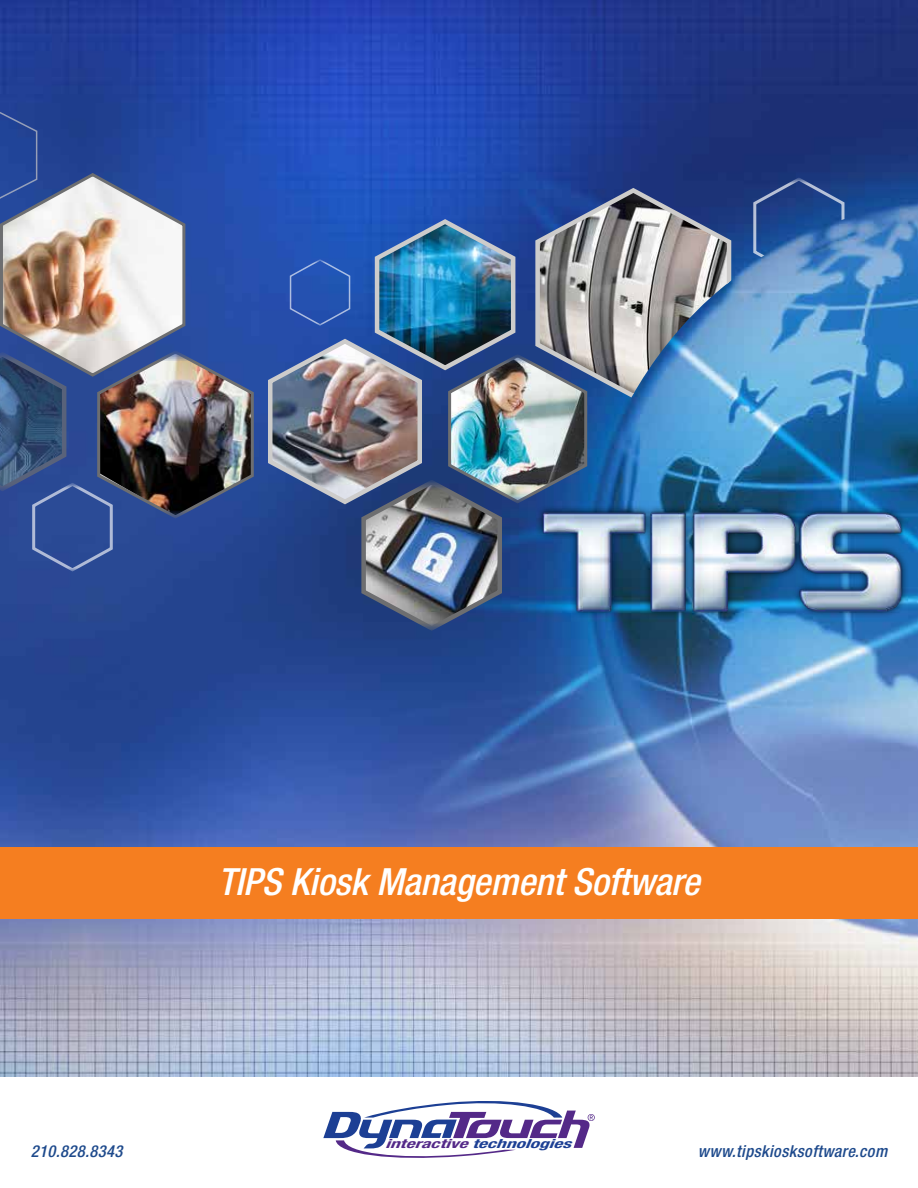
<style>
.page{position:relative;width:918px;height:1188px;background:#fff}
.page>*{position:absolute;margin:0;border:0;box-sizing:border-box;transform-origin:0 0}
.t1{font:italic 500 condensed 37.5px "Helvetica Neue LT";letter-spacing:-.005em;color:#fff}
.t2{font:italic 500 condensed 16.5px "Helvetica Neue LT";letter-spacing:.025em;color:#1e4a8c}
.t3{font:italic 700 condensed 12.45px "Helvetica Neue LT";color:#1c3f94;scale:1.56 1}
.s1{color:#542988}
</style>
<div class="page">
<img style="left:0;top:0;width:918px;height:1076px">
<svg style="left:323px;top:1101px;width:272px;height:57px"></svg>
<div style="left:0;top:847px;width:918px;height:72px;background:#f57e20"></div>
<img style="left:533px;top:185px;width:202px;height:216px">
<img style="left:266px;top:217px;width:323px;height:415px">
<svg style="left:752px;top:176px;width:94px;height:101px;background:#3a64a3"></svg>
<img style="left:0;top:106px;width:255px;height:467px">
<img style="left:534px;top:502px;width:379px;height:119px">
<h1 class="t1" style="left:218px;top:860px;width:483px">TIPS Kiosk Management Software</h1>
<p class="t3" style="left:385px;top:1136px;width:121px"><span class="s1">interactive</span> technologies</p>
<p class="t2" style="left:31px;top:1142px;width:93px">210.828.8343</p>
<p class="t2" style="left:698px;top:1142px;width:191px">www.tipskiosksoftware.com</p>
</div>
